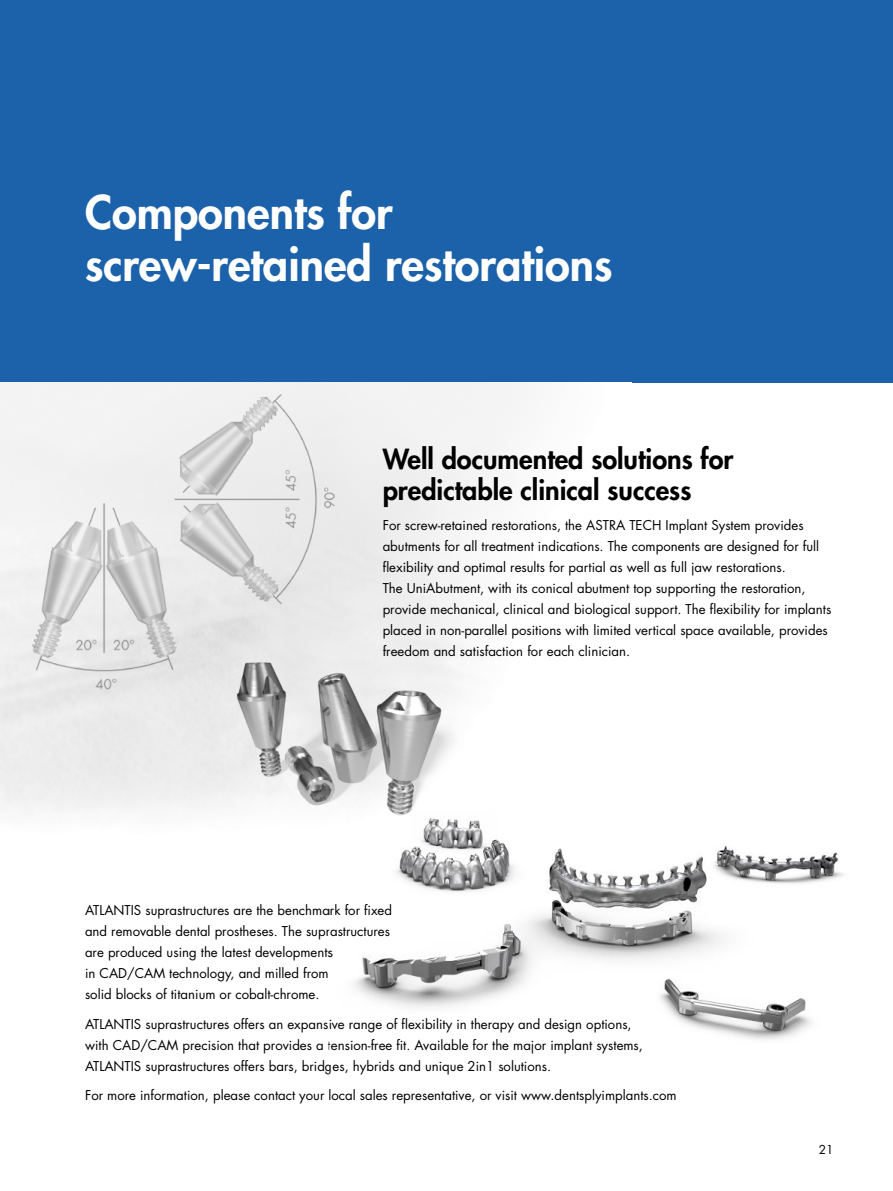
<style>
.page{position:relative;width:893px;height:1191px;background:#fff}
.page>*{position:absolute;margin:0;border:0;box-sizing:border-box;transform-origin:0 0}
.Intro_rubrik_NEG{font:800 45px/52.5px "Futura Std";color:#fff}
.Intro_rubrik_liten{font:800 27px/31.5px "Futura Std";color:#000}
.Intro_body_9_14{font:13.2px/21px "Futura Std";color:#000}
.t1{font:12px "Futura Std";color:#000}
</style>
<div class="page">
<div style="left:0;top:0;width:893px;height:383px;background:#1c62aa"></div>
<img style="left:0;top:383px;width:517px;height:428px">
<img style="left:26px;top:501px;width:157px;height:193px">
<img style="left:170px;top:390px;width:170px;height:227px">
<img style="left:330px;top:774px;width:514px;height:266px">
<p class="Intro_rubrik_NEG" style="left:85px;top:186px;width:529px">Components for screw-retained restorations</p>
<p class="Intro_rubrik_liten" style="left:383px;top:443px;width:352px">Well documented solutions for predictable clinical success</p>
<p class="Intro_body_9_14" style="left:383px;top:515px;width:450px">For screw-retained restorations, the ASTRA TECH Implant System provides abutments for all treatment indications. The components are designed for full flexibility and optimal results for partial as well as full jaw restorations.<br>The UniAbutment, with its conical abutment top supporting the restoration, provide mechanical, clinical and biological support. The flexibility for implants placed in non-parallel positions with limited vertical space available, provides freedom and satisfaction for each clinician.</p>
<p class="Intro_body_9_14" style="left:85px;top:900px;width:309px">ATLANTIS suprastructures are the benchmark for fixed and removable dental prostheses. The suprastructures are produced using the latest developments<br>in CAD/CAM technology, and milled from<br>solid blocks of titanium or cobalt-chrome.</p>
<p class="Intro_body_9_14" style="left:85px;top:1013px;width:559px">ATLANTIS suprastructures offers an expansive range of flexibility in therapy and design options, with CAD/CAM precision that provides a tension-free fit. Available for the major implant systems,<br>ATLANTIS suprastructures offers bars, bridges, hybrids and unique 2in1 solutions.</p>
<p class="Intro_body_9_14" style="left:85px;top:1085px;width:593px">For more information, please contact your local sales representative, or visit www.dentsplyimplants.com</p>
<p class="t1" style="left:819px;top:1142px;width:16px">21</p>
</div>
